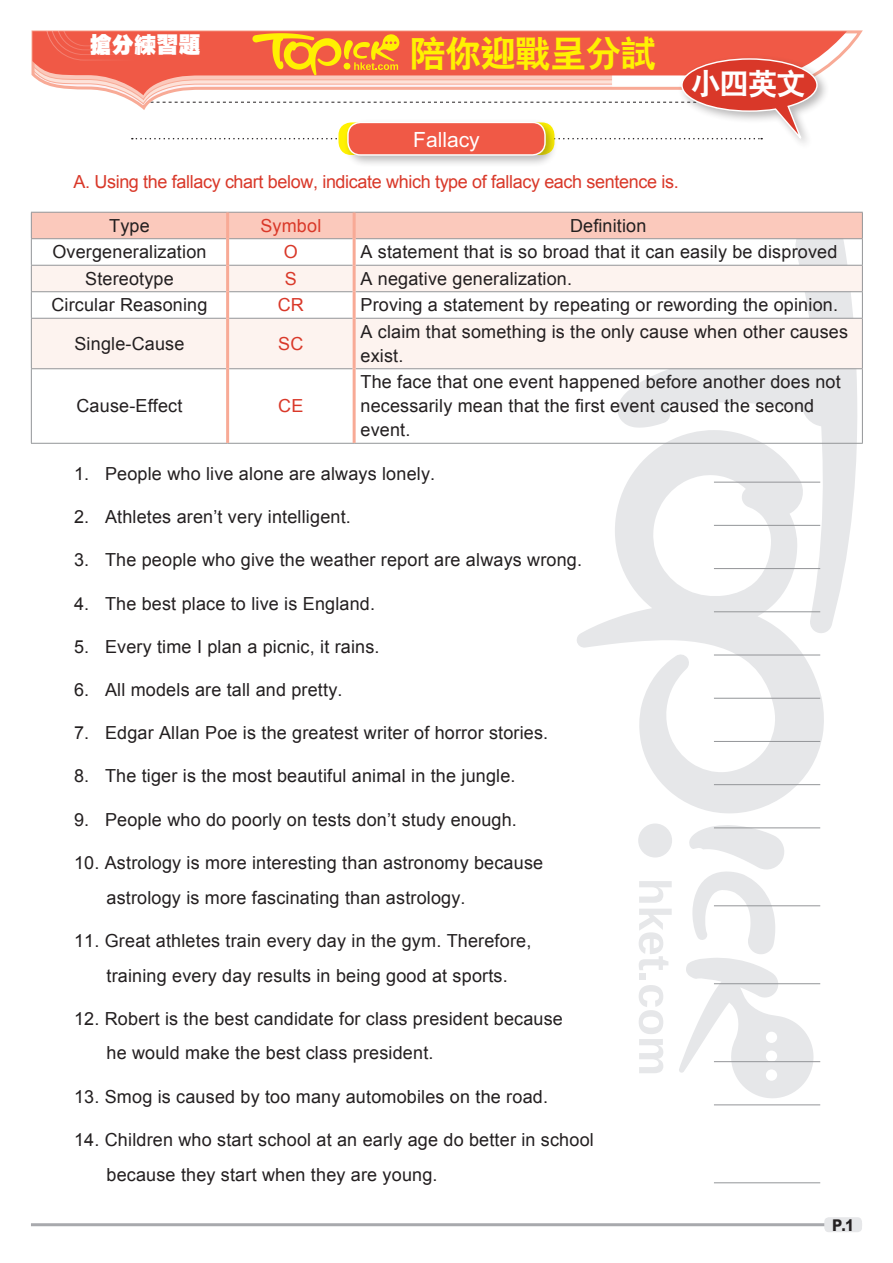
<style>
.page{position:relative;width:893px;height:1263px;background:#fff}
.page>*{position:absolute;margin:0;border:0;box-sizing:border-box;transform-origin:0 0}
.小題eq{font:36px "C Hei 2 Xbold HKSCS";letter-spacing:-.025em;color:#fff101}
.內文{font:30px "C Hei 2 Xbold HKSCS";color:#fff}
.小題{font:22.2px "C Hei Ultra Bold HKSCS";color:#fff}
.增值題et{font:21px "M Hei Bold HKSCS";color:#fff}
.英文內容{font:18px/24px "Arial";letter-spacing:.01em;color:#231f20}
.英文問題{font:18px "Arial";letter-spacing:-.02em;color:#d93829}
.英文內容-2{font:18px "Arial";letter-spacing:.01em;color:#d93829}
.t1{font:16.2px "M Hei Xbold HKSCS";color:#231f20;scale:.9 1}
</style>
<div class="page">
<svg style="left:639px;top:881px;width:33px;height:22px"></svg>
<svg style="left:639px;top:909px;width:33px;height:61px"></svg>
<div style="left:639px;top:974px;width:7px;height:6px;background:#e6e7e9"></div>
<svg style="left:639px;top:985px;width:24px;height:88px"></svg>
<div style="left:638px;top:823px;width:34px;height:34px;background:#e6e7e9;border-radius:50%"></div>
<svg style="left:679px;top:825px;width:138px;height:273px"></svg>
<svg style="left:617px;top:369px;width:240px;height:263px;fill:#e6e7e9"></svg>
<svg style="left:576px;top:430px;width:249px;height:383px"></svg>
<hr style="left:31px;top:1223px;width:831px;height:3px;background:#a8a9ad">
<div style="left:824px;top:1217px;width:38px;height:15px;background:#e6e7e9;border-radius:4px"></div>
<svg style="left:818px;top:31px;width:29px;height:36px"></svg>
<div style="left:678px;top:54px;width:151px;height:96px;background:#231f20;opacity:.32"></div>
<svg style="left:31px;top:30px;width:787px;height:116px"></svg>
<div style="left:343px;top:118px;width:215px;height:50px;background:#231f20;opacity:.32"></div>
<div style="left:348px;top:122px;width:197px;height:33px;background:#f05946;border-radius:13px"></div>
<div style="left:347px;top:122px;width:199px;height:34px;border:1px solid #fff;border-radius:13px"></div>
<div style="left:32px;top:319px;width:830px;height:49px;background:#fdf3ef"></div>
<svg style="left:31px;top:212px;width:832px;height:106px"></svg>
<hr style="left:31px;top:318px;width:195px;height:1px;background:#939598">
<hr style="left:31px;top:319px;width:1px;height:49px;background:#939598">
<hr style="left:229px;top:318px;width:124px;height:1px;background:#939598">
<hr style="left:356px;top:318px;width:507px;height:1px;background:#939598">
<hr style="left:862px;top:319px;width:1px;height:49px;background:#939598">
<hr style="left:31px;top:368px;width:195px;height:1px;background:#939598">
<hr style="left:31px;top:369px;width:1px;height:74px;background:#939598">
<hr style="left:229px;top:368px;width:124px;height:1px;background:#939598">
<hr style="left:356px;top:368px;width:507px;height:1px;background:#939598">
<hr style="left:862px;top:369px;width:1px;height:74px;background:#939598">
<hr style="left:31px;top:443px;width:197px;height:1px;background:#939598">
<hr style="left:228px;top:443px;width:126px;height:1px;background:#939598">
<hr style="left:354px;top:443px;width:509px;height:1px;background:#939598">
<hr style="left:226px;top:213px;width:3px;height:26px;background:#f8aa96">
<hr style="left:353px;top:213px;width:3px;height:26px;background:#f8aa96">
<hr style="left:226px;top:239px;width:3px;height:26px;background:#f8aa96">
<hr style="left:353px;top:239px;width:3px;height:26px;background:#f8aa96">
<hr style="left:226px;top:265px;width:3px;height:27px;background:#f8aa96">
<hr style="left:353px;top:265px;width:3px;height:27px;background:#f8aa96">
<hr style="left:226px;top:292px;width:3px;height:26px;background:#f8aa96">
<hr style="left:353px;top:292px;width:3px;height:26px;background:#f8aa96">
<hr style="left:226px;top:318px;width:3px;height:51px;background:#f8aa96">
<hr style="left:353px;top:318px;width:3px;height:51px;background:#f8aa96">
<hr style="left:226px;top:369px;width:3px;height:74px;background:#f8aa96">
<hr style="left:353px;top:369px;width:3px;height:74px;background:#f8aa96">
<hr style="left:714px;top:482px;width:106px;height:1px;background:#939598">
<hr style="left:714px;top:525px;width:106px;height:1px;background:#939598">
<hr style="left:714px;top:568px;width:106px;height:1px;background:#939598">
<hr style="left:714px;top:611px;width:106px;height:1px;background:#939598">
<hr style="left:714px;top:655px;width:106px;height:1px;background:#939598">
<hr style="left:714px;top:698px;width:106px;height:1px;background:#939598">
<hr style="left:714px;top:741px;width:106px;height:1px;background:#939598">
<hr style="left:714px;top:784px;width:106px;height:1px;background:#939598">
<hr style="left:714px;top:827px;width:106px;height:1px;background:#939598">
<hr style="left:714px;top:905px;width:106px;height:1px;background:#939598">
<hr style="left:714px;top:983px;width:106px;height:1px;background:#939598">
<hr style="left:714px;top:1061px;width:106px;height:1px;background:#939598">
<hr style="left:714px;top:1104px;width:106px;height:1px;background:#939598">
<hr style="left:714px;top:1182px;width:106px;height:1px;background:#939598">
<p class="小題" style="left:90px;top:30px;width:113px">搶分練習題</p>
<p class="小題eq" style="left:410px;top:30px;width:248px">陪你迎戰呈分試</p>
<p class="增值題et" style="left:413px;top:124px;width:68px">Fallacy</p>
<p class="英文問題" style="left:73px;top:169px;width:607px">A. Using the fallacy chart below, indicate which type of fallacy each sentence is.</p>
<p class="內文" style="left:691px;top:64px;width:117px">小四英文</p>
<p class="英文內容" style="left:109px;top:214px;width:42px">Type</p>
<p class="英文內容-2" style="left:260px;top:214px;width:62px">Symbol</p>
<p class="英文內容" style="left:570px;top:214px;width:78px">Definition</p>
<p class="英文內容" style="left:52px;top:240px;width:156px">Overgeneralization</p>
<p class="英文內容-2" style="left:284px;top:240px;width:16px">O</p>
<p class="英文內容" style="left:360px;top:240px;width:478px">A statement that is so broad that it can easily be disproved</p>
<p class="英文內容" style="left:85px;top:267px;width:90px">Stereotype</p>
<p class="英文內容-2" style="left:285px;top:267px;width:14px">S</p>
<p class="英文內容" style="left:360px;top:267px;width:213px">A negative generalization.</p>
<p class="英文內容" style="left:51px;top:293px;width:158px">Circular Reasoning</p>
<p class="英文內容-2" style="left:278px;top:293px;width:28px">CR</p>
<p class="英文內容" style="left:360px;top:293px;width:479px">Proving a statement by repeating or rewording the opinion.</p>
<p class="英文內容" style="left:74px;top:332px;width:112px">Single-Cause</p>
<p class="英文內容-2" style="left:278px;top:332px;width:27px">SC</p>
<p class="英文內容" style="left:360px;top:320px;width:489px">A claim that something is the only cause when other causes exist.</p>
<p class="英文內容" style="left:76px;top:394px;width:108px">Cause-Effect</p>
<p class="英文內容-2" style="left:278px;top:394px;width:27px">CE</p>
<p class="英文內容" style="left:360px;top:370px;width:482px">The face that one event happened before another does not necessarily mean that the first event caused the second event.</p>
<p class="英文內容" style="left:74px;top:462px;width:363px">1. People who live alone are always lonely.</p>
<p class="英文內容" style="left:74px;top:505px;width:278px">2. Athletes aren’t very intelligent.</p>
<p class="英文內容" style="left:74px;top:548px;width:510px">3. The people who give the weather report are always wrong.</p>
<p class="英文內容" style="left:74px;top:591px;width:303px">4. The best place to live is England.</p>
<p class="英文內容" style="left:74px;top:635px;width:307px">5. Every time I plan a picnic, it rains.</p>
<p class="英文內容" style="left:74px;top:678px;width:270px">6. All models are tall and pretty.</p>
<p class="英文內容" style="left:74px;top:721px;width:476px">7. Edgar Allan Poe is the greatest writer of horror stories.</p>
<p class="英文內容" style="left:74px;top:764px;width:443px">8. The tiger is the most beautiful animal in the jungle.</p>
<p class="英文內容" style="left:74px;top:807px;width:444px">9. People who do poorly on tests don’t study enough.</p>
<p class="英文內容" style="left:74px;top:851px;width:471px">10. Astrology is more interesting than astronomy because</p>
<p class="英文內容" style="left:107px;top:885px;width:361px">astrology is more fascinating than astrology.</p>
<p class="英文內容" style="left:74px;top:929px;width:459px">11. Great athletes train every day in the gym. Therefore,</p>
<p class="英文內容" style="left:107px;top:963px;width:403px">training every day results in being good at sports.</p>
<p class="英文內容" style="left:74px;top:1007px;width:490px">12. Robert is the best candidate for class president because</p>
<p class="英文內容" style="left:107px;top:1041px;width:328px">he would make the best class president.</p>
<p class="英文內容" style="left:74px;top:1084px;width:475px">13. Smog is caused by too many automobiles on the road.</p>
<p class="英文內容" style="left:74px;top:1128px;width:521px">14. Children who start school at an early age do better in school</p>
<p class="英文內容" style="left:107px;top:1162px;width:333px">because they start when they are young.</p>
<p class="t1" style="left:832px;top:1214px;width:26px">P.1</p>
</div>
